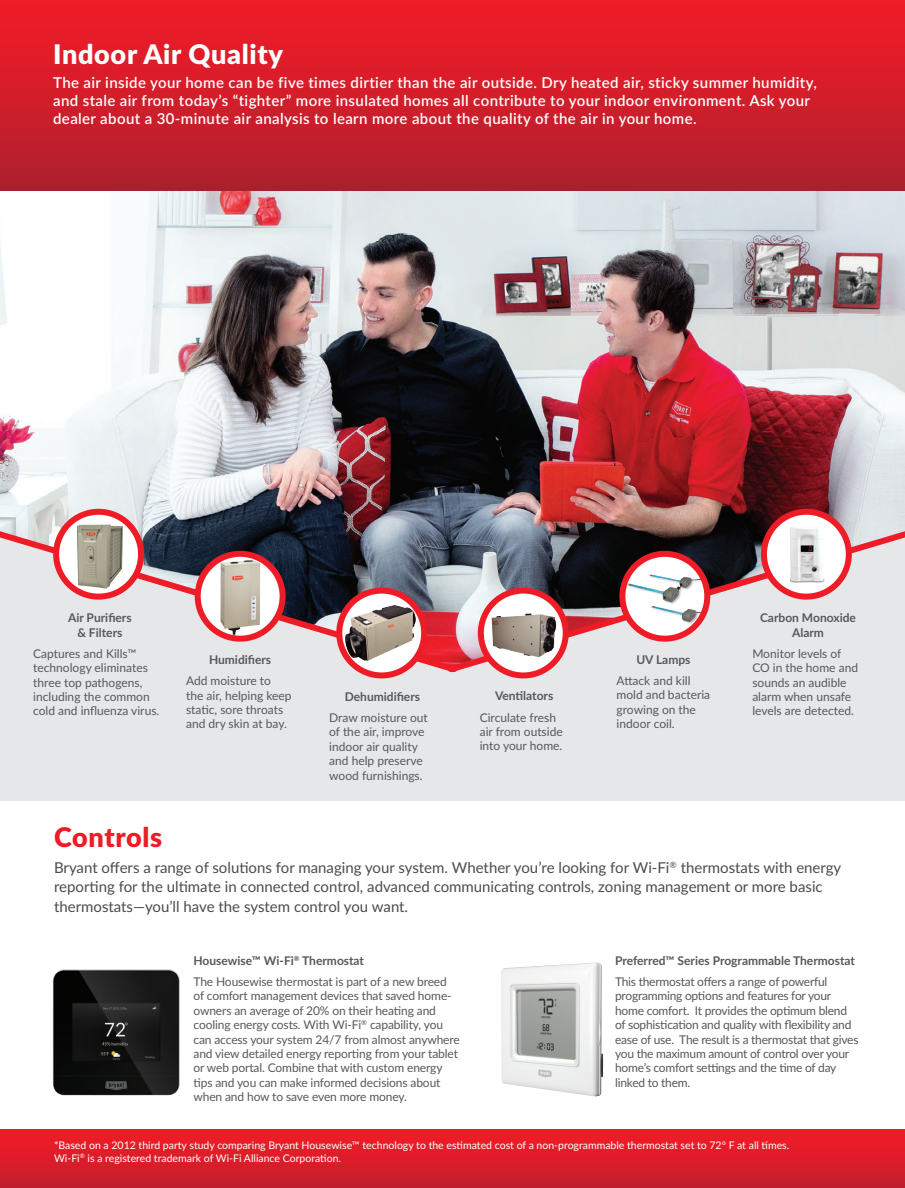
<style>
.page{position:relative;width:905px;height:1188px;background:#fff}
.page>*{position:absolute;margin:0;border:0;box-sizing:border-box;transform-origin:0 0}
.t1{font:900 27px "Lato";letter-spacing:.025em;color:#fff}
.t2{font:900 27px "Lato";color:#ee1c27}
.t3{font:600 15px/18px "Lato";letter-spacing:.025em;color:#fff}
.t4{font:15px/19.5px "Lato";color:#4b4c4d}
.t5{font:12px/14.4px "Lato";letter-spacing:-.01em;color:#57585a}
.t6{font:700 12px/14.4px "Lato";color:#57585a;text-align:center}
.t7{font:10.5px/12.6px "Lato";color:#fff}
.s1{font-weight:700}
</style>
<div class="page">
<div style="left:0;top:490px;width:904px;height:311px;background:#e6e7e9"></div>
<img style="left:0;top:191px;width:904px;height:486px">
<div style="left:0;top:1130px;width:904px;height:58px;background:linear-gradient(to bottom,#f51b27,#c21f2b)"></div>
<svg style="left:56px;top:512px;width:85px;height:85px;background:#e1c4c2"></svg>
<img style="left:77px;top:524px;width:32px;height:62px">
<div style="left:53px;top:509px;width:91px;height:91px;border:6px solid #ee1c27;border-radius:50%"></div>
<svg style="left:198px;top:554px;width:84px;height:85px;background:#ebd1ce"></svg>
<img style="left:220px;top:560px;width:28px;height:64px">
<div style="left:195px;top:551px;width:90px;height:91px;border:6px solid #ee1c27;border-radius:50%"></div>
<svg style="left:339px;top:591px;width:85px;height:84px;background:#c1aaa4"></svg>
<img style="left:372px;top:605px;width:22px;height:7px">
<div style="left:336px;top:588px;width:91px;height:90px;border:6px solid #ee1c27;border-radius:50%"></div>
<svg style="left:481px;top:591px;width:84px;height:84px"></svg>
<img style="left:487px;top:600px;width:73px;height:70px">
<div style="left:478px;top:588px;width:90px;height:90px;border:6px solid #ee1c27;border-radius:50%"></div>
<img style="left:625px;top:558px;width:82px;height:81px">
<div style="left:619px;top:551px;width:91px;height:91px;border:6px solid #ee1c27;border-radius:50%"></div>
<svg style="left:764px;top:512px;width:84px;height:85px;background:#fbcccf"></svg>
<img style="left:777px;top:525px;width:60px;height:58px">
<div style="left:761px;top:509px;width:90px;height:91px;border:6px solid #ee1c27;border-radius:50%"></div>
<div style="left:0;top:0;width:904px;height:191px;background:linear-gradient(to bottom,#f41b27,#ad202c)"></div>
<img style="left:53px;top:969px;width:122px;height:127px">
<img style="left:501px;top:963px;width:93px;height:123px">
<h1 class="t1" style="left:53px;top:33px;width:231px">Indoor Air Quality</h1>
<p class="t3" style="left:53px;top:73px;width:765px">The air inside your home can be five times dirtier than the air outside. Dry heated air, sticky summer humidity, and stale air from today’s “tighter” more insulated homes all contribute to your indoor environment. Ask your dealer about a 30-minute air analysis to learn more about the quality of the air in your home.</p>
<p class="t6" style="left:68px;top:610px;width:65px">Air Purifiers &amp; Filters</p>
<p class="t5" style="left:33px;top:646px;width:128px">Captures and Kills™ technology eliminates three top pathogens, including the common cold and influenza virus.</p>
<p class="t6" style="left:209px;top:652px;width:64px">Humidifiers</p>
<p class="t5" style="left:186px;top:673px;width:107px">Add moisture to<br>the air, helping keep static, sore throats and dry skin at bay.</p>
<p class="t6" style="left:345px;top:689px;width:77px">Dehumidifiers</p>
<p class="t5" style="left:329px;top:710px;width:100px">Draw moisture out of the air, improve indoor air quality and help preserve wood furnishings.</p>
<p class="t6" style="left:495px;top:688px;width:60px">Ventilators</p>
<p class="t5" style="left:479px;top:710px;width:85px">Circulate fresh air from outside into your home.</p>
<p class="t6" style="left:636px;top:652px;width:56px">UV Lamps</p>
<p class="t5" style="left:616px;top:673px;width:95px">Attack and kill mold and bacteria growing on the indoor coil.</p>
<p class="t6" style="left:760px;top:610px;width:97px">Carbon Monoxide<br>Alarm</p>
<p class="t5" style="left:752px;top:646px;width:107px">Monitor levels of<br>CO in the home and sounds an audible alarm when unsafe levels are detected.</p>
<h1 class="t2" style="left:54px;top:817px;width:110px">Controls</h1>
<p class="t4" style="left:54px;top:857px;width:788px">Bryant offers a range of solutions for managing your system. Whether you’re looking for Wi-Fi<sup>®</sup> thermostats with energy reporting for the ultimate in connected control, advanced communicating controls, zoning management or more basic thermostats—you’ll have the system control you want.</p>
<p class="t5" style="left:193px;top:949px;width:255px;line-height:21.1px"><span class="s1">Housewise™ Wi-Fi</span><sup>®</sup> <span class="s1">Thermostat<br></span>The Housewise thermostat is part of a new breed</p>
<p class="t5" style="left:193px;top:988px;width:268px">of comfort management devices that saved home&shy;owners an average of 20% on their heating and cooling energy costs. With Wi-Fi<sup>®</sup> capability, you can access your system 24/7 from almost anywhere and view detailed energy reporting from your tablet or web portal. Combine that with custom energy tips and you can make informed decisions about when and how to save even more money.</p>
<p class="t6" style="left:615px;top:953px;width:241px">Preferred™ Series Programmable Thermostat</p>
<p class="t5" style="left:615px;top:974px;width:245px">This thermostat offers a range of powerful programming options and features for your home comfort. It provides the optimum blend of sophistication and quality with flexibility and ease of use. The result is a thermostat that gives you the maximum amount of control over your home’s comfort settings and the time of day linked to them.</p>
<p class="t7" style="left:54px;top:1139px;width:736px">*Based on a 2012 third party study comparing Bryant Housewise™ technology to the estimated cost of a non-programmable thermostat set to 72° F at all times.<br>Wi-Fi<sup>®</sup> is a registered trademark of Wi-Fi Alliance Corporation.</p>
</div>
